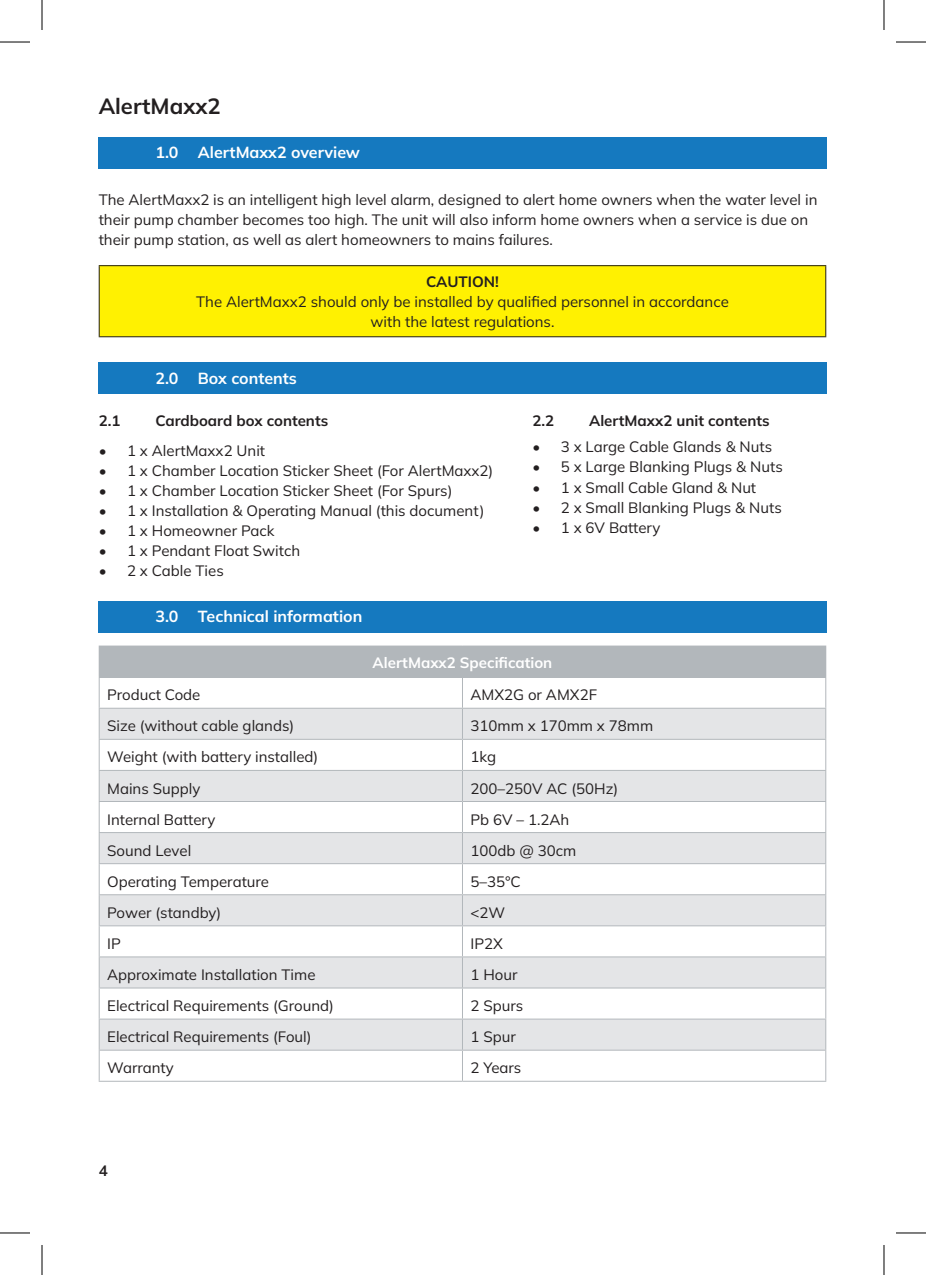
<style>
.page{position:relative;width:926px;height:1275px;background:#fff}
.page>*{position:absolute;margin:0;border:0;box-sizing:border-box;transform-origin:0 0}
.Heading{font:700 22px "Mulish";color:#231f20}
.Blue_Headings{font:700 16px "Mulish";color:#fff}
.Body{font:15px/20px "Mulish";color:#231f20}
.CAUTION{font:15px/20px "Mulish";color:#231f20;text-align:center}
.Body-2{font:700 15px "Mulish";color:#231f20}
.Body-3{font:700 15px "Mulish";color:#fff}
.CAUTION-2{font:700 15px "Mulish";color:#231f20}
</style>
<div class="page">
<div style="left:99px;top:137px;width:728px;height:31px;background:#1579bf"></div>
<div style="left:99px;top:362px;width:728px;height:32px;background:#1579bf"></div>
<div style="left:99px;top:266px;width:727px;height:71px;background:#fff101"></div>
<hr style="left:99px;top:265px;width:727px;height:1px;background:#231f20">
<hr style="left:99px;top:266px;width:1px;height:70px;background:#231f20">
<hr style="left:825px;top:266px;width:1px;height:70px;background:#231f20">
<hr style="left:99px;top:336px;width:727px;height:1px;background:#231f20">
<div style="left:99px;top:601px;width:728px;height:31px;background:#1579bf"></div>
<div style="left:99px;top:646px;width:727px;height:31px;background:#b2b7bb"></div>
<div style="left:100px;top:708px;width:725px;height:31px;background:#e4e5e7"></div>
<svg style="left:100px;top:771px;width:725px;height:280px;fill:#e4e5e7"></svg>
<hr style="left:99px;top:645px;width:363px;height:1px;background:#b2b7bb">
<hr style="left:462px;top:645px;width:364px;height:1px;background:#b2b7bb">
<hr style="left:99px;top:677px;width:1px;height:30px;background:#b2b7bb">
<hr style="left:462px;top:677px;width:1px;height:30px;background:#b2b7bb">
<hr style="left:825px;top:677px;width:1px;height:30px;background:#b2b7bb">
<hr style="left:99px;top:708px;width:1px;height:31px;background:#b2b7bb">
<hr style="left:99px;top:740px;width:1px;height:30px;background:#b2b7bb">
<hr style="left:99px;top:771px;width:1px;height:30px;background:#b2b7bb">
<hr style="left:99px;top:802px;width:1px;height:30px;background:#b2b7bb">
<hr style="left:99px;top:833px;width:1px;height:30px;background:#b2b7bb">
<hr style="left:99px;top:864px;width:1px;height:30px;background:#b2b7bb">
<hr style="left:99px;top:895px;width:1px;height:30px;background:#b2b7bb">
<hr style="left:99px;top:926px;width:1px;height:30px;background:#b2b7bb">
<hr style="left:99px;top:957px;width:1px;height:30px;background:#b2b7bb">
<hr style="left:99px;top:988px;width:1px;height:30px;background:#b2b7bb">
<hr style="left:99px;top:1019px;width:1px;height:30px;background:#b2b7bb">
<hr style="left:99px;top:1050px;width:1px;height:30px;background:#b2b7bb">
<hr style="left:99px;top:707px;width:363px;height:1px;background:#b2b7bb">
<hr style="left:462px;top:707px;width:364px;height:1px;background:#b2b7bb">
<hr style="left:462px;top:708px;width:1px;height:31px;background:#b2b7bb">
<hr style="left:825px;top:708px;width:1px;height:31px;background:#b2b7bb">
<hr style="left:462px;top:740px;width:1px;height:30px;background:#b2b7bb">
<hr style="left:825px;top:740px;width:1px;height:30px;background:#b2b7bb">
<hr style="left:462px;top:771px;width:1px;height:30px;background:#b2b7bb">
<hr style="left:825px;top:771px;width:1px;height:30px;background:#b2b7bb">
<hr style="left:462px;top:802px;width:1px;height:30px;background:#b2b7bb">
<hr style="left:825px;top:802px;width:1px;height:30px;background:#b2b7bb">
<hr style="left:462px;top:833px;width:1px;height:30px;background:#b2b7bb">
<hr style="left:825px;top:833px;width:1px;height:30px;background:#b2b7bb">
<hr style="left:462px;top:864px;width:1px;height:30px;background:#b2b7bb">
<hr style="left:825px;top:864px;width:1px;height:30px;background:#b2b7bb">
<hr style="left:462px;top:895px;width:1px;height:30px;background:#b2b7bb">
<hr style="left:825px;top:895px;width:1px;height:30px;background:#b2b7bb">
<hr style="left:462px;top:926px;width:1px;height:30px;background:#b2b7bb">
<hr style="left:825px;top:926px;width:1px;height:30px;background:#b2b7bb">
<hr style="left:462px;top:957px;width:1px;height:30px;background:#b2b7bb">
<hr style="left:825px;top:957px;width:1px;height:30px;background:#b2b7bb">
<hr style="left:462px;top:988px;width:1px;height:30px;background:#b2b7bb">
<hr style="left:825px;top:988px;width:1px;height:30px;background:#b2b7bb">
<hr style="left:462px;top:1019px;width:1px;height:30px;background:#b2b7bb">
<hr style="left:825px;top:1019px;width:1px;height:30px;background:#b2b7bb">
<hr style="left:462px;top:1050px;width:1px;height:30px;background:#b2b7bb">
<hr style="left:825px;top:1050px;width:1px;height:30px;background:#b2b7bb">
<hr style="left:99px;top:739px;width:363px;height:1px;background:#b2b7bb">
<hr style="left:462px;top:739px;width:364px;height:1px;background:#b2b7bb">
<hr style="left:99px;top:770px;width:363px;height:1px;background:#b2b7bb">
<hr style="left:462px;top:770px;width:364px;height:1px;background:#b2b7bb">
<hr style="left:99px;top:801px;width:363px;height:1px;background:#b2b7bb">
<hr style="left:462px;top:801px;width:364px;height:1px;background:#b2b7bb">
<hr style="left:99px;top:832px;width:363px;height:1px;background:#b2b7bb">
<hr style="left:462px;top:832px;width:364px;height:1px;background:#b2b7bb">
<hr style="left:99px;top:863px;width:363px;height:1px;background:#b2b7bb">
<hr style="left:462px;top:863px;width:364px;height:1px;background:#b2b7bb">
<hr style="left:99px;top:894px;width:363px;height:1px;background:#b2b7bb">
<hr style="left:462px;top:894px;width:364px;height:1px;background:#b2b7bb">
<hr style="left:99px;top:925px;width:363px;height:1px;background:#b2b7bb">
<hr style="left:462px;top:925px;width:364px;height:1px;background:#b2b7bb">
<hr style="left:99px;top:956px;width:363px;height:1px;background:#b2b7bb">
<hr style="left:462px;top:956px;width:364px;height:1px;background:#b2b7bb">
<hr style="left:99px;top:987px;width:363px;height:1px;background:#b2b7bb">
<hr style="left:462px;top:987px;width:364px;height:1px;background:#b2b7bb">
<hr style="left:99px;top:1018px;width:363px;height:1px;background:#b2b7bb">
<hr style="left:462px;top:1018px;width:364px;height:1px;background:#b2b7bb">
<hr style="left:99px;top:1049px;width:363px;height:1px;background:#b2b7bb">
<hr style="left:462px;top:1049px;width:364px;height:1px;background:#b2b7bb">
<hr style="left:99px;top:1080px;width:363px;height:1px;background:#b2b7bb">
<hr style="left:462px;top:1080px;width:364px;height:1px;background:#b2b7bb">
<hr style="left:0;top:42px;width:30px;height:1px;background:#000">
<hr style="left:896px;top:42px;width:30px;height:1px;background:#000">
<hr style="left:0;top:1232px;width:30px;height:1px;background:#000">
<hr style="left:896px;top:1232px;width:30px;height:1px;background:#000">
<hr style="left:42px;top:0;width:1px;height:30px;background:#000">
<hr style="left:42px;top:1245px;width:1px;height:30px;background:#000">
<hr style="left:884px;top:0;width:1px;height:30px;background:#000">
<hr style="left:884px;top:1245px;width:1px;height:30px;background:#000">
<p class="Heading" style="left:99px;top:91px;width:124px">AlertMaxx2</p>
<p class="Blue_Headings" style="left:155px;top:142px;width:206px">1.0 AlertMaxx2 overview</p>
<p class="Body" style="left:99px;top:189px;width:720px">The AlertMaxx2 is an intelligent high level alarm, designed to alert home owners when the water level in their pump chamber becomes too high. The unit will also inform home owners when a service is due on their pump station, as well as alert homeowners to mains failures.</p>
<p class="CAUTION-2" style="left:426px;top:271px;width:74px">CAUTION!</p>
<p class="CAUTION" style="left:196px;top:291px;width:534px">The AlertMaxx2 should only be installed by qualified personnel in accordance with the latest regulations.</p>
<p class="Blue_Headings" style="left:155px;top:367px;width:143px">2.0 Box contents</p>
<p class="Body-2" style="left:99px;top:410px;width:23px">2.1</p>
<p class="Body-2" style="left:155px;top:410px;width:174px">Cardboard box contents</p>
<p class="Body" style="left:99px;top:440px;width:168px">• 1 x AlertMaxx2 Unit</p>
<p class="Body" style="left:99px;top:460px;width:396px">• 1 x Chamber Location Sticker Sheet (For AlertMaxx2)</p>
<p class="Body" style="left:99px;top:480px;width:355px">• 1 x Chamber Location Sticker Sheet (For Spurs)</p>
<p class="Body" style="left:99px;top:500px;width:387px">• 1 x Installation &amp; Operating Manual (this document)</p>
<p class="Body" style="left:99px;top:520px;width:177px">• 1 x Homeowner Pack</p>
<p class="Body" style="left:99px;top:540px;width:203px">• 1 x Pendant Float Switch</p>
<p class="Body" style="left:99px;top:560px;width:127px">• 2 x Cable Ties</p>
<p class="Blue_Headings" style="left:155px;top:605px;width:208px">3.0 Technical information</p>
<p class="Body-2" style="left:532px;top:410px;width:23px">2.2</p>
<p class="Body-2" style="left:589px;top:410px;width:182px">AlertMaxx2 unit contents</p>
<p class="Body" style="left:532px;top:437px;width:241px">• 3 x Large Cable Glands &amp; Nuts</p>
<p class="Body" style="left:532px;top:457px;width:252px">• 5 x Large Blanking Plugs &amp; Nuts</p>
<p class="Body" style="left:532px;top:477px;width:225px">• 1 x Small Cable Gland &amp; Nut</p>
<p class="Body" style="left:532px;top:497px;width:251px">• 2 x Small Blanking Plugs &amp; Nuts</p>
<p class="Body" style="left:532px;top:517px;width:130px">• 1 x 6V Battery</p>
<p class="Body-3" style="left:373px;top:652px;width:181px">AlertMaxx2 Specification</p>
<p class="Body" style="left:107px;top:684px;width:95px">Product Code</p>
<p class="Body" style="left:470px;top:684px;width:128px">AMX2G or AMX2F</p>
<p class="Body" style="left:107px;top:715px;width:189px">Size (without cable glands)</p>
<p class="Body" style="left:470px;top:715px;width:184px">310mm x 170mm x 78mm</p>
<p class="Body" style="left:107px;top:746px;width:213px">Weight (with battery installed)</p>
<p class="Body" style="left:470px;top:746px;width:27px">1kg</p>
<p class="Body" style="left:107px;top:777px;width:95px">Mains Supply</p>
<p class="Body" style="left:470px;top:777px;width:149px">200–250V AC (50Hz)</p>
<p class="Body" style="left:107px;top:809px;width:110px">Internal Battery</p>
<p class="Body" style="left:470px;top:809px;width:100px">Pb 6V – 1.2Ah</p>
<p class="Body" style="left:107px;top:840px;width:86px">Sound Level</p>
<p class="Body" style="left:470px;top:840px;width:107px">100db @ 30cm</p>
<p class="Body" style="left:107px;top:871px;width:163px">Operating Temperature</p>
<p class="Body" style="left:470px;top:871px;width:52px">5–35°C</p>
<p class="Body" style="left:107px;top:902px;width:116px">Power (standby)</p>
<p class="Body" style="left:470px;top:902px;width:36px">&lt;2W</p>
<p class="Body" style="left:107px;top:933px;width:15px">IP</p>
<p class="Body" style="left:470px;top:933px;width:34px">IP2X</p>
<p class="Body" style="left:107px;top:964px;width:210px">Approximate Installation Time</p>
<p class="Body" style="left:470px;top:964px;width:49px">1 Hour</p>
<p class="Body" style="left:107px;top:995px;width:228px">Electrical Requirements (Ground)</p>
<p class="Body" style="left:470px;top:995px;width:54px">2 Spurs</p>
<p class="Body" style="left:107px;top:1026px;width:206px">Electrical Requirements (Foul)</p>
<p class="Body" style="left:470px;top:1026px;width:47px">1 Spur</p>
<p class="Body" style="left:107px;top:1057px;width:68px">Warranty</p>
<p class="Body" style="left:470px;top:1057px;width:52px">2 Years</p>
<p class="Body-2" style="left:99px;top:1160px;width:10px">4</p>
</div>
